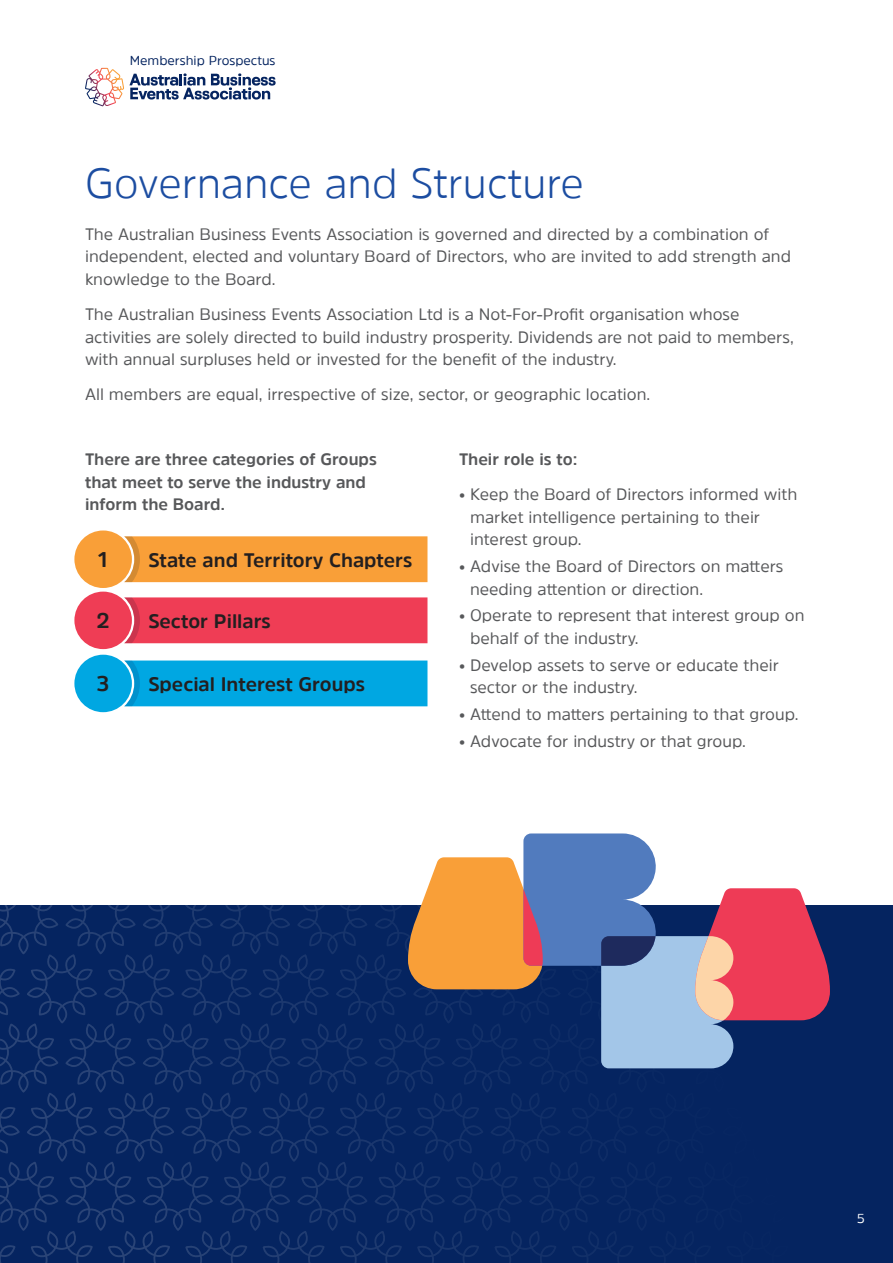
<style>
.page{position:relative;width:893px;height:1263px;background:#fff}
.page>*{position:absolute;margin:0;border:0;box-sizing:border-box;transform-origin:0 0}
.Body{font:300 42px "Amsi Pro";color:#1c4da1}
.Body-2{font:700 21.3px "Amsi Pro";color:#231f20}
.Body-3{font:700 19.5px "Amsi Pro";color:#231f20}
.Body-4{font:16.5px/22.5px "Amsi Pro";color:#57585a}
.Body-5{font:700 16.5px/22.5px "Amsi Pro";color:#57585a}
.Body-6{font:12.9px "Amsi Pro";color:#052460}
.Body-7{font:12.9px "Amsi Pro";color:#fff}
</style>
<div class="page">
<div style="left:74px;top:655px;width:58px;height:57px;background:#00a7e2;border-radius:50%"></div>
<div style="left:124px;top:660px;width:303px;height:46px;background:#00a7e2"></div>
<svg style="left:85px;top:68px;width:191px;height:38px"></svg>
<div style="left:74px;top:592px;width:58px;height:57px;background:#ef3d55;border-radius:50%"></div>
<div style="left:124px;top:597px;width:303px;height:46px;background:#ef3d55"></div>
<div style="left:74px;top:530px;width:58px;height:58px;background:#f99f38;border-radius:50%"></div>
<div style="left:124px;top:536px;width:303px;height:46px;background:#f99f38"></div>
<svg style="left:0;top:833px;width:893px;height:430px;background:#42517c"></svg>
<p class="Body-6" style="left:130px;top:52px;width:147px">Membership Prospectus</p>
<p class="Body" style="left:85px;top:154px;width:500px">Governance and Structure</p>
<p class="Body-4" style="left:85px;top:222px;width:708px">The Australian Business Events Association is governed and directed by a combination of independent, elected and voluntary Board of Directors, who are invited to add strength and knowledge to the Board.</p>
<p class="Body-4" style="left:85px;top:303px;width:710px">The Australian Business Events Association Ltd is a Not-For-Profit organisation whose activities are solely directed to build industry prosperity. Dividends are not paid to members, with annual surpluses held or invested for the benefit of the industry.</p>
<p class="Body-4" style="left:85px;top:383px;width:567px">All members are equal, irrespective of size, sector, or geographic location.</p>
<p class="Body-5" style="left:85px;top:448px;width:293px">There are three categories of Groups that meet to serve the industry and inform the Board.</p>
<p class="Body-5" style="left:459px;top:448px;width:120px">Their role is to:</p>
<p class="Body-4" style="left:470px;top:483px;width:329px;text-indent:-11px">• Keep the Board of Directors informed with market intelligence pertaining to their interest group.</p>
<p class="Body-4" style="left:470px;top:555px;width:315px;text-indent:-11px">• Advise the Board of Directors on matters needing attention or direction.</p>
<p class="Body-4" style="left:470px;top:604px;width:336px;text-indent:-11px">• Operate to represent that interest group on behalf of the industry.</p>
<p class="Body-4" style="left:470px;top:653px;width:310px;text-indent:-11px">• Develop assets to serve or educate their sector or the industry.</p>
<p class="Body-4" style="left:459px;top:702px;width:341px">• Attend to matters pertaining to that group.</p>
<p class="Body-4" style="left:459px;top:729px;width:288px">• Advocate for industry or that group.</p>
<p class="Body-2" style="left:98px;top:545px;width:12px">1</p>
<p class="Body-3" style="left:148px;top:546px;width:266px">State and Territory Chapters</p>
<p class="Body-2" style="left:96px;top:606px;width:15px">2</p>
<p class="Body-3" style="left:148px;top:607px;width:124px">Sector Pillars</p>
<p class="Body-2" style="left:97px;top:669px;width:14px">3</p>
<p class="Body-3" style="left:148px;top:670px;width:218px">Special Interest Groups</p>
<p class="Body-7" style="left:857px;top:1210px;width:9px">5</p>
</div>
